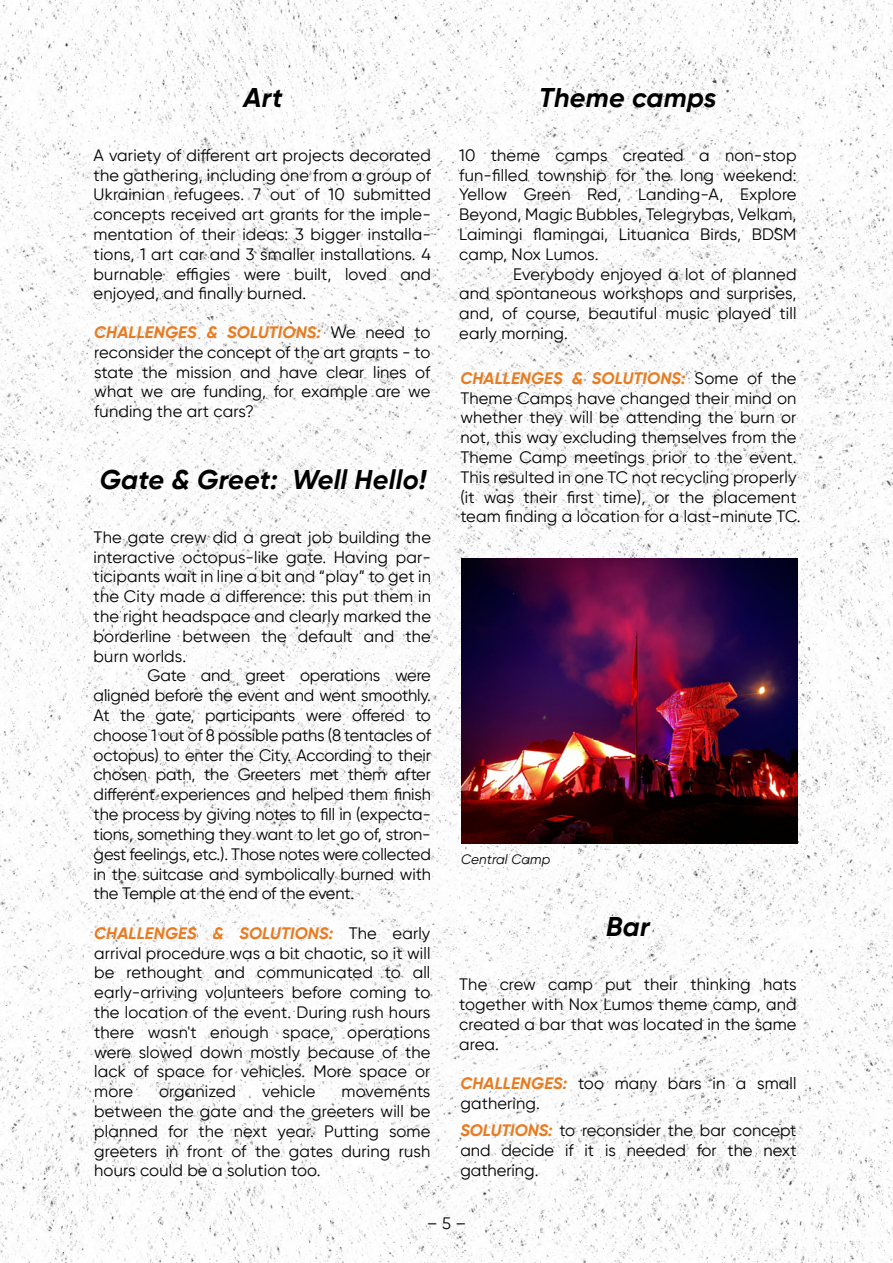
<style>
.page{position:relative;width:893px;height:1263px;background:#fff}
.page>*{position:absolute;margin:0;border:0;box-sizing:border-box;transform-origin:0 0}
.t1{font:italic 700 27px "Gilroy";letter-spacing:.01em;color:#000}
.t2{font:16.5px/19.8px "Gilroy";letter-spacing:.01em;color:#000;text-align:justify}
.t3{font:italic 13.5px "Gilroy";letter-spacing:.01em;color:#000}
.s1{font-weight:700;font-style:italic;color:#e77c21}
</style>
<div class="page">
<img style="left:0;top:0;width:893px;height:1263px">
<img style="left:461px;top:559px;width:336px;height:285px">
<h1 class="t1" style="left:244px;top:81px;width:41px">Art</h1>
<p class="t2" style="left:94px;top:145px;width:339px">A variety of different art projects decorated the gathering, including one from a group of Ukrainian refugees. 7 out of 10 submitted concepts received art grants for the imple&shy;mentation of their ideas: 3 bigger installa&shy;tions, 1 art car and 3 smaller installations. 4 burnable effigies were built, loved and enjoyed, and finally burned.</p>
<p class="t2" style="left:94px;top:322px;width:338px"><span class="s1">CHALLENGES &amp; SOLUTIONS:</span> We need to reconsider the concept of the art grants - to state the mission and have clear lines of what we are funding, for example are we funding the art cars?</p>
<h1 class="t1" style="left:100px;top:463px;width:328px">Gate &amp; Greet: Well Hello!</h1>
<p class="t2" style="left:94px;top:527px;width:339px">The gate crew did a great job building the interactive octopus-like gate. Having par&shy;ticipants wait in line a bit and “play” to get in the City made a difference: this put them in the right headspace and clearly marked the borderline between the default and the burn worlds.</p>
<p class="t2" style="left:94px;top:666px;width:339px;text-indent:54px">Gate and greet operations were aligned before the event and went smoothly.<br>At the gate, participants were offered to choose 1 out of 8 possible paths (8 tentacles of octopus) to enter the City. According to their chosen path, the Greeters met them after different experiences and helped them finish the process by giving notes to fill in (expecta&shy;tions, something they want to let go of, stron&shy;gest feelings, etc.). Those notes were collected in the suitcase and symbolically burned with the Temple at the end of the event.</p>
<p class="t2" style="left:94px;top:923px;width:338px"><span class="s1">CHALLENGES &amp; SOLUTIONS:</span> The early arrival procedure was a bit chaotic, so it will be rethought and communicated to all early-arriving volunteers before coming to the location of the event. During rush hours there wasn't enough space, operations were slowed down mostly because of the lack of space for vehicles. More space or more</p>
<p class="t2" style="left:159px;top:1081px;width:78px">organized</p>
<p class="t2" style="left:262px;top:1081px;width:55px">vehicle</p>
<p class="t2" style="left:94px;top:1081px;width:338px;text-indent:247px">movements between the gate and the greeters will be planned for the next year. Putting some greeters in front of the gates during rush hours could be a solution too.</p>
<h1 class="t1" style="left:539px;top:81px;width:179px">Theme camps</h1>
<p class="t2" style="left:459px;top:145px;width:339px">10 theme camps created a non-stop fun-filled township for the long weekend:<br>Yellow Green Red, Landing-A, Explore Beyond, Magic Bubbles, Telegrybas, Velkam, Laimingi flamingai, Lituanica Birds, BDSM camp, Nox Lumos.</p>
<p class="t2" style="left:459px;top:264px;width:339px;text-indent:54px">Everybody enjoyed a lot of planned and spontaneous workshops and surprises, and, of course, beautiful music played till early morning.</p>
<p class="t2" style="left:460px;top:368px;width:342px;text-align:left"><span class="s1">CHALLENGES &amp; SOLUTIONS:</span> Some of the Theme Camps have changed their mind on whether they will be attending the burn or not, this way excluding themselves from the Theme Camp meetings prior to the event.<br>This resulted in one TC not recycling properly (it was their first time), or the placement team finding a location for a last-minute TC.</p>
<p class="t3" style="left:461px;top:851px;width:91px">Central Camp</p>
<h1 class="t1" style="left:606px;top:910px;width:45px">Bar</h1>
<p class="t2" style="left:459px;top:974px;width:339px">The crew camp put their thinking hats together with Nox Lumos theme camp, and created a bar that was located in the same area.</p>
<p class="t2" style="left:460px;top:1073px;width:338px"><span class="s1">CHALLENGES:</span> too many bars in a small gathering.</p>
<p class="t2" style="left:460px;top:1120px;width:338px"><span class="s1">SOLUTIONS:</span> to reconsider the bar concept and decide if it is needed for the next gathering.</p>
<p class="t2" style="left:427px;top:1213px;width:41px">– 5 –</p>
</div>
